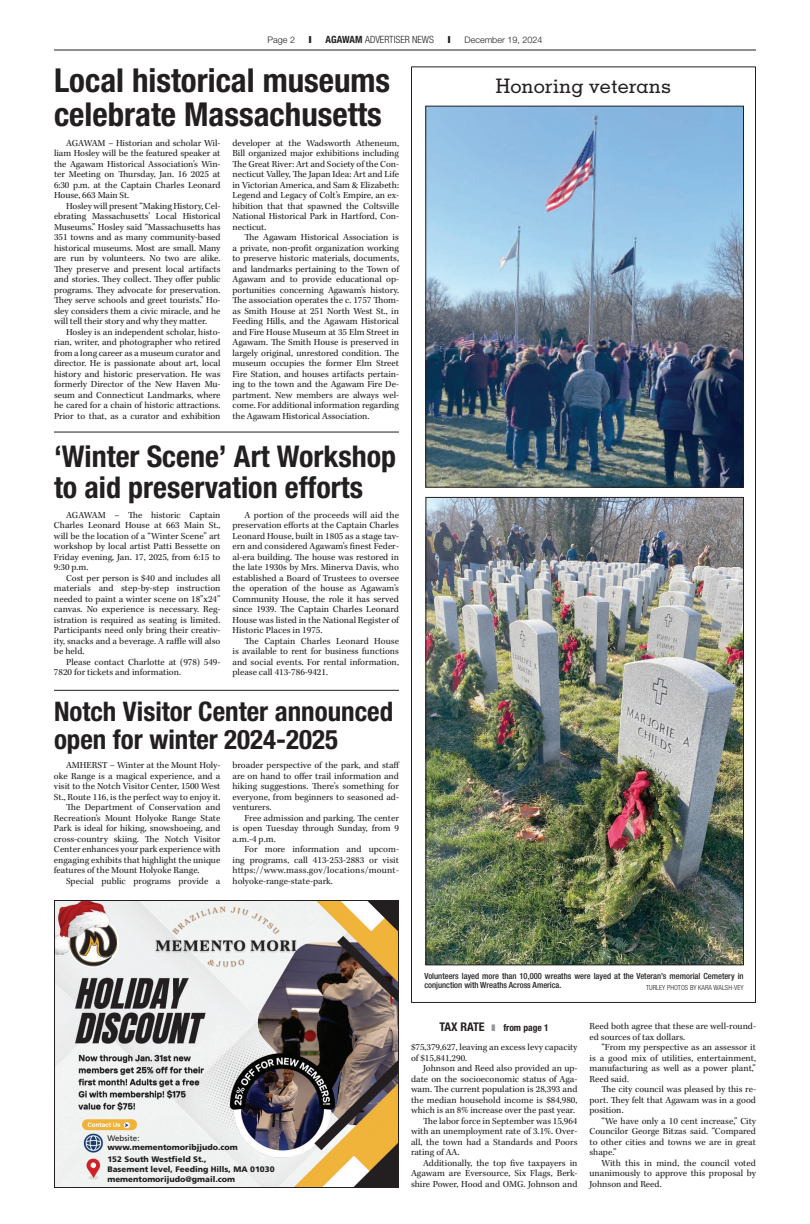
<style>
.page{position:relative;width:810px;height:1224px;background:#fff}
.page>*{position:absolute;margin:0;border:0;box-sizing:border-box;transform-origin:0 0}
.AANHeadlineBold28{font:700 condensed 33px "Helvetica Neue LT Std";color:#231f20}
.AANHeadlineBold28-2{font:700 condensed 30px/31px "Helvetica Neue LT Std";color:#231f20}
.AANHeadlineBold28-3{font:700 condensed 27px/28px "Helvetica Neue LT Std";color:#231f20}
.AANPhotoHead{font:500 20px "Memphis LT Std";color:#231f20}
.t1{font:300 condensed 10px "Helvetica Neue LT Std";color:#231f20}
.AANBodyText{font:9.5px/10.5px "Kepler Std";color:#231f20;text-align:justify}
.AANBuyline1{font:700 condensed 9.5px "Helvetica Neue LT Std";color:#231f20}
.t2{font:300 9px "Helvetica Neue LT Std";color:#231f20}
.AANCutline{font:500 condensed 8.5px/9.5px "Helvetica Neue LT Std";color:#231f20}
.t3{font:900 8px/9.6px "Frutiger LT Std";color:#231f20}
.AANPhotoCredit{font:300 condensed 7px "Helvetica Neue LT Std";color:#231f20}
.s1{font-weight:700}
.s2{font-weight:400}
.s3{font-size:12px}
.s4{color:#939598}
</style>
<div class="page">
<hr style="left:54px;top:50px;width:702px;height:1px;background:#231f20">
<img style="left:56px;top:902px;width:341px;height:284px">
<div style="left:54px;top:900px;width:345px;height:288px;border:1px solid #231f20"></div>
<img style="left:428px;top:108px;width:314px;height:377px">
<div style="left:426px;top:106px;width:318px;height:381px;border:1px solid #231f20"></div>
<img style="left:428px;top:499px;width:314px;height:464px">
<div style="left:426px;top:497px;width:318px;height:468px;border:1px solid #231f20"></div>
<hr style="left:54px;top:432px;width:345px;height:1px;background:#231f20">
<hr style="left:54px;top:690px;width:345px;height:1px;background:#231f20">
<p class="t2" style="left:268px;top:35px;width:29px">Page 2</p>
<p class="t1" style="left:326px;top:34px;width:110px"><span class="s1">AGAWAM</span> ADVERTISER NEWS</p>
<p class="t2" style="left:465px;top:35px;width:79px">December 19, 2024</p>
<p class="AANHeadlineBold28" style="left:54px;top:60px;width:338px">Local historical museums</p>
<p class="AANHeadlineBold28" style="left:54px;top:94px;width:329px">celebrate Massachusetts</p>
<p class="AANBodyText" style="left:54px;top:138px;width:168px;text-indent:12px">AGAWAM – Historian and scholar Wil&shy;liam Hosley will be the featured speaker at the Agawam Historical Association’s Win&shy;ter Meeting on Thursday, Jan. 16 2025 at 6:30 p.m. at the Captain Charles Leonard House, 663 Main St.</p>
<p class="AANBodyText" style="left:54px;top:201px;width:168px;text-indent:12px">Hosley will present “Making History, Cel&shy;ebrating Massachusetts’ Local Historical Museums.” Hosley said “Massachusetts has 351 towns and as many community-based historical museums. Most are small. Many are run by volunteers. No two are alike.<br>They preserve and present local artifacts and stories. They collect. They offer public programs. They advocate for preservation.<br>They serve schools and greet tourists.” Ho&shy;sley considers them a civic miracle, and he will tell their story and why they matter.</p>
<p class="AANBodyText" style="left:54px;top:327px;width:168px;text-indent:12px">Hosley is an independent scholar, histo&shy;rian, writer, and photographer who retired from a long career as a museum curator and director. He is passionate about art, local history and historic preservation. He was formerly Director of the New Haven Mu&shy;seum and Connecticut Landmarks, where he cared for a chain of historic attractions.<br>Prior to that, as a curator and exhibition</p>
<p class="AANPhotoHead" style="left:496px;top:74px;width:177px">Honoring veterans</p>
<p class="AANBodyText" style="left:233px;top:138px;width:168px">developer at the Wadsworth Atheneum, Bill organized major exhibitions including The Great River: Art and Society of the Con&shy;necticut Valley, The Japan Idea: Art and Life in Victorian America, and Sam &amp; Elizabeth:<br>Legend and Legacy of Colt’s Empire, an ex&shy;hibition that that spawned the Coltsville National Historical Park in Hartford, Con&shy;necticut.</p>
<p class="AANBodyText" style="left:233px;top:232px;width:168px;text-indent:12px">The Agawam Historical Association is a private, non-profit organization working to preserve historic materials, documents, and landmarks pertaining to the Town of Agawam and to provide educational op&shy;portunities concerning Agawam’s history.<br>The association operates the c. 1757 Thom&shy;as Smith House at 251 North West St., in Feeding Hills, and the Agawam Historical and Fire House Museum at 35 Elm Street in Agawam. The Smith House is preserved in largely original, unrestored condition. The museum occupies the former Elm Street Fire Station, and houses artifacts pertain&shy;ing to the town and the Agawam Fire De&shy;partment. New members are always wel&shy;come. For additional information regarding the Agawam Historical Association.</p>
<p class="AANHeadlineBold28-2" style="left:54px;top:441px;width:344px">‘Winter Scene’ Art Workshop to aid preservation efforts</p>
<p class="AANBodyText" style="left:54px;top:510px;width:168px;text-indent:12px">AGAWAM – The historic Captain Charles Leonard House at 663 Main St., will be the location of a “Winter Scene” art workshop by local artist Patti Bessette on Friday evening, Jan. 17, 2025, from 6:15 to 9:30 p.m.</p>
<p class="AANBodyText" style="left:54px;top:573px;width:168px;text-indent:12px">Cost per person is $40 and includes all materials and step-by-step instruction needed to paint a winter scene on 18”x24” canvas. No experience is necessary. Reg&shy;istration is required as seating is limited.<br>Participants need only bring their creativ&shy;ity, snacks and a beverage. A raffle will also be held.</p>
<p class="AANBodyText" style="left:54px;top:657px;width:168px;text-indent:12px">Please contact Charlotte at (978) 549-<br>7820 for tickets and information.</p>
<p class="AANBodyText" style="left:232px;top:510px;width:168px;text-indent:12px">A portion of the proceeds will aid the preservation efforts at the Captain Charles Leonard House, built in 1805 as a stage tav&shy;ern and considered Agawam’s finest Feder&shy;al-era building. The house was restored in the late 1930s by Mrs. Minerva Davis, who established a Board of Trustees to oversee the operation of the house as Agawam’s Community House, the role it has served since 1939. The Captain Charles Leonard House was listed in the National Register of Historic Places in 1975.</p>
<p class="AANBodyText" style="left:232px;top:636px;width:168px;text-indent:12px">The Captain Charles Leonard House is available to rent for business functions and social events. For rental information, please call 413-786-9421.</p>
<p class="AANHeadlineBold28-3" style="left:54px;top:697px;width:341px">Notch Visitor Center announced open for winter 2024-2025</p>
<p class="AANBodyText" style="left:54px;top:760px;width:168px;text-indent:12px">AMHERST – Winter at the Mount Holy&shy;oke Range is a magical experience, and a visit to the Notch Visitor Center, 1500 West St., Route 116, is the perfect way to enjoy it.</p>
<p class="AANBodyText" style="left:54px;top:802px;width:168px;text-indent:12px">The Department of Conservation and Recreation’s Mount Holyoke Range State Park is ideal for hiking, snowshoeing, and cross-country skiing. The Notch Visitor Center enhances your park experience with engaging exhibits that highlight the unique features of the Mount Holyoke Range.</p>
<p class="AANBodyText" style="left:66px;top:876px;width:156px">Special public programs provide a</p>
<p class="AANBodyText" style="left:233px;top:760px;width:169px">broader perspective of the park, and staff are on hand to offer trail information and hiking suggestions. There’s something for everyone, from beginners to seasoned ad&shy;venturers.</p>
<p class="AANBodyText" style="left:233px;top:813px;width:168px;text-indent:12px">Free admission and parking. The center is open Tuesday through Sunday, from 9 a.m.-4 p.m.</p>
<p class="AANBodyText" style="left:233px;top:844px;width:168px;text-indent:12px">For more information and upcom&shy;ing programs, call 413-253-2883 or visit https://www.mass.gov/locations/mount&shy;holyoke-range-state-park.</p>
<p class="t3" style="left:107px;top:1133px;width:132px"><span class="s2">Website: </span>www.mementomoribjjudo.com</p>
<p class="t3" style="left:107px;top:1155px;width:169px">152 South Westfield St.,<br>Basement level, Feeding Hills, MA 01030 mementomorijudo@gmail.com</p>
<p class="AANCutline" style="left:424px;top:971px;width:321px">Volunteers layed more than 10,000 wreaths were layed at the Veteran’s memorial Cemetery in conjunction with Wreaths Across America.</p>
<p class="AANPhotoCredit" style="left:646px;top:983px;width:99px">TURLEY PHOTOS BY KARA WALSH-VEY</p>
<p class="AANBuyline1" style="left:439px;top:1022px;width:111px"><span class="s3">TAX RATE</span> <span class="s4">❚</span> from page 1</p>
<p class="AANBodyText" style="left:411px;top:1042px;width:168px">$75,379,627, leaving an excess levy capacity of $15,841,290.</p>
<p class="AANBodyText" style="left:411px;top:1063px;width:168px;text-indent:12px">Johnson and Reed also provided an up&shy;date on the socioeconomic status of Aga&shy;wam. The current population is 28,393 and the median household income is $84,980, which is an 8% increase over the past year.</p>
<p class="AANBodyText" style="left:411px;top:1116px;width:168px;text-indent:12px">The labor force in September was 15,964 with an unemployment rate of 3.1%. Over&shy;all, the town had a Standards and Poors rating of AA.</p>
<p class="AANBodyText" style="left:411px;top:1158px;width:168px;text-indent:12px">Additionally, the top five taxpayers in Agawam are Eversource, Six Flags, Berk&shy;shire Power, Hood and OMG. Johnson and</p>
<p class="AANBodyText" style="left:589px;top:1021px;width:168px">Reed both agree that these are well-round&shy;ed sources of tax dollars.</p>
<p class="AANBodyText" style="left:589px;top:1042px;width:168px;text-indent:12px">“From my perspective as an assessor it is a good mix of utilities, entertainment, manufacturing as well as a power plant,” Reed said.</p>
<p class="AANBodyText" style="left:590px;top:1084px;width:168px;text-indent:12px">The city council was pleased by this re&shy;port. They felt that Agawam was in a good position.</p>
<p class="AANBodyText" style="left:590px;top:1116px;width:168px;text-indent:12px">“We have only a 10 cent increase,” City Councilor George Bitzas said. “Compared to other cities and towns we are in great shape.”</p>
<p class="AANBodyText" style="left:590px;top:1158px;width:168px;text-indent:12px">With this in mind, the council voted unanimously to approve this proposal by Johnson and Reed.</p>
</div>
